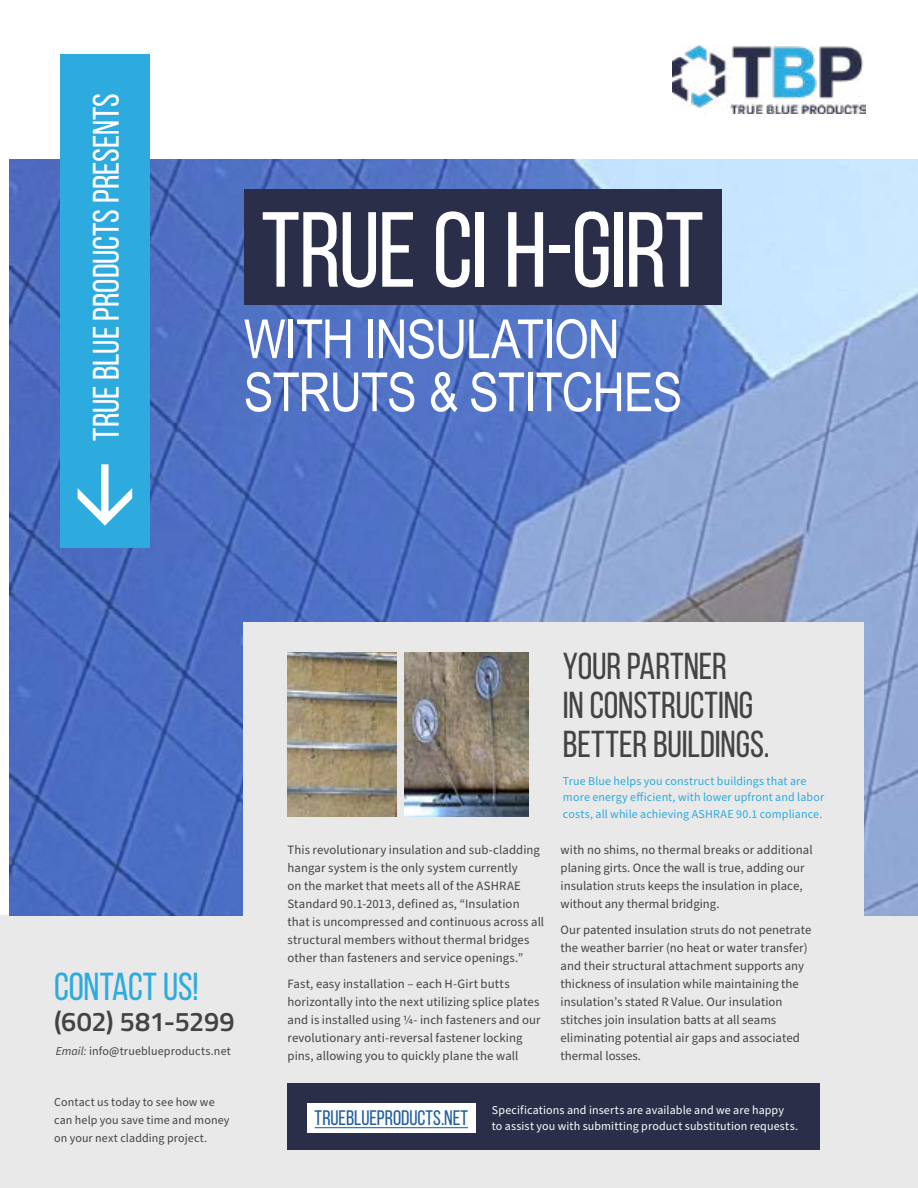
<style>
.page{position:relative;width:918px;height:1188px;background:#fff}
.page>*{position:absolute;margin:0;border:0;box-sizing:border-box;transform-origin:0 0}
.t1{font:106.5px "Bebas Neue";letter-spacing:-.02em;color:#fff}
.t2{font:54px/52.9px "Arial Narrow";letter-spacing:-.015em;color:#fff}
.t3{font:39px "Bebas Neue";letter-spacing:-.005em;color:#2dabde}
.t4{font:37.5px/39px "Bebas Neue";letter-spacing:-.005em;color:#424342}
.t5{font:36.75px "Bebas Neue";letter-spacing:-.005em;color:#fff}
.t6{font:600 27px "Titillium Web";letter-spacing:-.01em;color:#424342}
.t7{font:21px "Bebas Neue";color:#215e9e}
.t8{font:12.75px/18px "Source Sans Pro";letter-spacing:.005em;color:#424342}
.t9{font:12px/16.5px "Source Sans Pro";letter-spacing:.01em;color:#2dabde}
.t10{font:12px/18px "Source Sans Pro";letter-spacing:.01em;color:#424342}
.t11{font:12px/16.5px "Source Sans Pro";letter-spacing:.01em;color:#fff}
.s1{font-style:italic}
.s2{font-family:"Minion Pro"}
</style>
<div class="page">
<div style="left:0;top:916px;width:918px;height:272px;background:#e9e9ea"></div>
<div style="left:287px;top:1084px;width:533px;height:66px;background:#2a2e48"></div>
<img style="left:9px;top:160px;width:909px;height:756px">
<div style="left:244px;top:622px;width:620px;height:438px;background:#e9e9ea"></div>
<img style="left:287px;top:652px;width:109px;height:165px">
<div style="left:60px;top:54px;width:90px;height:493px;background:#2dabde"></div>
<div style="left:307px;top:1103px;width:169px;height:29px;background:#fff"></div>
<hr style="left:315px;top:1127px;width:153px;height:1px;background:#215e9e">
<div style="left:244px;top:189px;width:477px;height:115px;background:#2a2e48"></div>
<svg style="left:78px;top:464px;width:54px;height:62px"></svg>
<img style="left:672px;top:46px;width:194px;height:67px">
<img style="left:404px;top:652px;width:124px;height:165px">
<h3 class="t5" style="left:86px;top:441px;width:349px;rotate:-90deg">TRUE BLUE PRODUCTS PRESENTS</h3>
<h1 class="t1" style="left:261px;top:192px;width:444px">TRUE CI H-GIRT</h1>
<h2 class="t2" style="left:244px;top:311px;width:440px">WITH INSULATION<br>STRUTS &amp; STITCHES</h2>
<h3 class="t3" style="left:54px;top:966px;width:146px">CONTACT US!</h3>
<h3 class="t6" style="left:54px;top:1002px;width:182px">(602) 581-5299</h3>
<p class="t10" style="left:56px;top:1042px;width:177px"><span class="s1">Email:</span> info@trueblueproducts.net</p>
<p class="t10" style="left:54px;top:1093px;width:177px">Contact us today to see how we can help you save time and money on your next cladding project.</p>
<p class="t8" style="left:287px;top:841px;width:258px">This revolutionary insulation and sub-cladding hangar system is the only system currently<br>on the market that meets all of the ASHRAE Standard 90.1-2013, defined as, “Insulation that is uncompressed and continuous across all structural members without thermal bridges other than fasteners and service openings.”</p>
<p class="t8" style="left:287px;top:975px;width:255px">Fast, easy installation – each H-Girt butts horizontally into the next utilizing splice plates and is installed using ¼- inch fasteners and our revolutionary anti-reversal fastener locking pins, allowing you to quickly plane the wall</p>
<h3 class="t4" style="left:563px;top:646px;width:208px">YOUR PARTNER<br>IN CONSTRUCTING<br>BETTER BUILDINGS.</h3>
<p class="t9" style="left:563px;top:773px;width:263px">True Blue helps you construct buildings that are more energy efficient, with lower upfront and labor costs, all while achieving ASHRAE 90.1 compliance.</p>
<p class="t8" style="left:561px;top:841px;width:253px">with no shims, no thermal breaks or additional planing girts. Once the wall is true, adding our insulation <span class="s2">struts</span> keeps the insulation in place, without any thermal bridging.</p>
<p class="t8" style="left:561px;top:921px;width:252px">Our patented insulation <span class="s2">struts</span> do not penetrate the weather barrier (no heat or water transfer) and their structural attachment supports any thickness of insulation while maintaining the insulation’s stated R Value. Our insulation stitches join insulation batts at all seams eliminating potential air gaps and associated thermal losses.</p>
<h3 class="t7" style="left:315px;top:1107px;width:155px">TRUEBLUEPRODUCTS.NET</h3>
<p class="t11" style="left:492px;top:1102px;width:308px">Specifications and inserts are available and we are happy<br>to assist you with submitting product substitution requests.</p>
</div>
